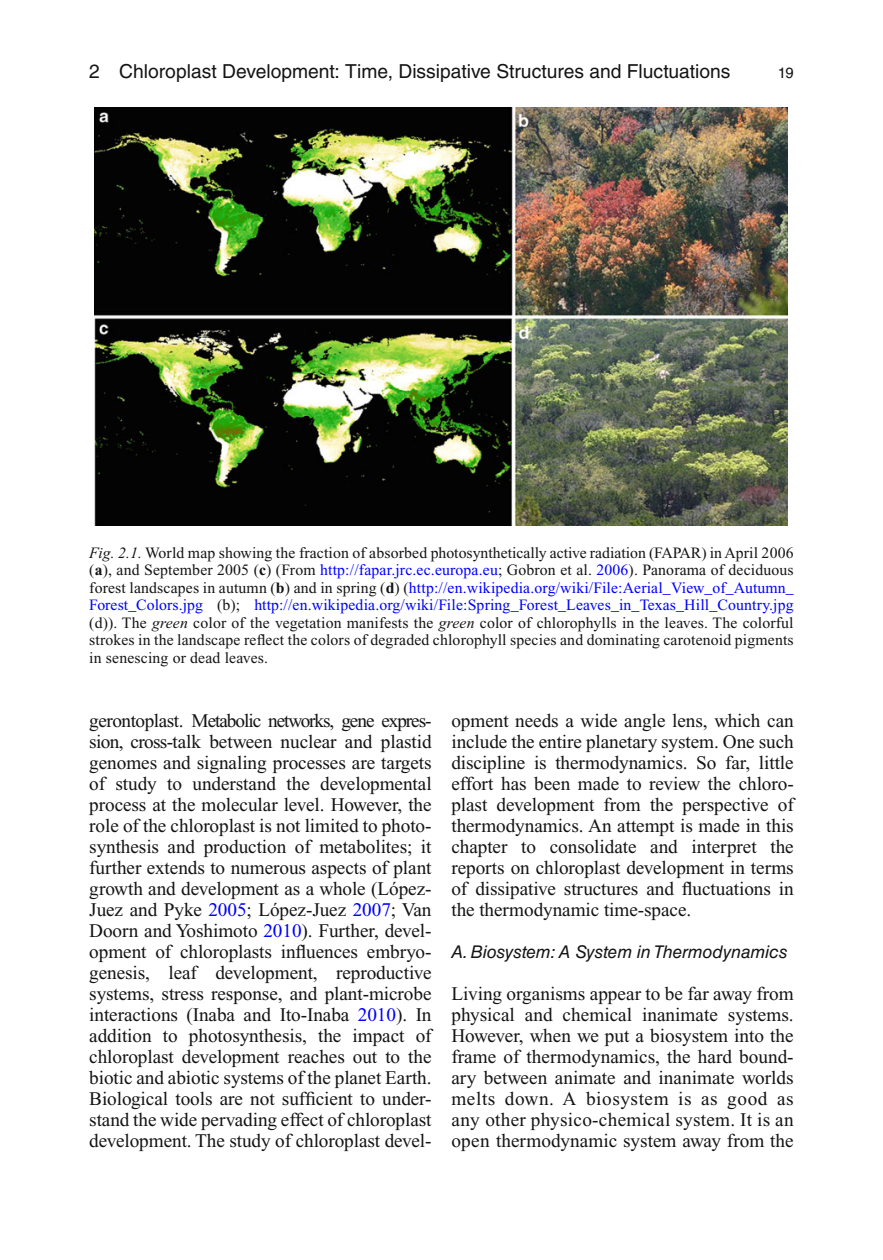
<style>
.page{position:relative;width:883px;height:1260px;background:#fff}
.page>*{position:absolute;margin:0;border:0;box-sizing:border-box;transform-origin:0 0}
.t1{font:19.25px/21px "Times";letter-spacing:-.005em;color:#131413;text-align:justify}
.t2{font:19.25px "Helvetica LT Std";color:#131413}
.t3{font:italic 17.5px "Helvetica LT Std";color:#131413}
.t4{font:15.75px/17.5px "Times";letter-spacing:.01em;color:#131413;text-align:justify}
.t5{font:14.88px "Helvetica LT Std";color:#131413}
.s1{font-style:italic}
.s2{font-weight:700}
.s3{color:#00f}
.s4{color:#0000fa}
</style>
<div class="page">
<img style="left:95px;top:107px;width:693px;height:419px">
<p class="t2" style="left:89px;top:63px;width:643px">2 Chloroplast Development: Time, Dissipative Structures and Fluctuations</p>
<p class="t5" style="left:778px;top:67px;width:17px">19</p>
<p class="t4" style="left:89px;top:545px;width:706px"><span class="s1">Fig. 2.1.</span> World map showing the fraction of absorbed photosynthetically active radiation (FAPAR) in April 2006 ( <span class="s2">a</span> ), and September 2005 ( <span class="s2">c</span> ) (From <span class="s3">http://fapar.jrc.ec.europa.eu</span>; Gobron et al. <span class="s4">2006</span> ) . Panorama of deciduous forest landscapes in autumn ( <span class="s2">b</span> ) and in spring ( <span class="s2">d</span> ) (<span class="s3">http://en.wikipedia.org/wiki/File:Aerial_View_of_Autumn_ Forest_Colors.jpg</span> (b); <span class="s3">http://en.wikipedia.org/wiki/File:Spring_Forest_Leaves_in_Texas_Hill_Country.jpg </span>(d)). The <span class="s1">green</span> color of the vegetation manifests the <span class="s1">green</span> color of chlorophylls in the leaves. The colorful strokes in the landscape re fl ect the colors of degraded chlorophyll species and dominating carotenoid pigments in senescing or dead leaves.</p>
<p class="t1" style="left:89px;top:712px;width:344px">gerontoplast. Metabolic networks, gene expres&shy;sion, cross-talk between nuclear and plastid genomes and signaling processes are targets of study to understand the developmental process at the molecular level. However, the role of the chloroplast is not limited to photo&shy;synthesis and production of metabolites; it further extends to numerous aspects of plant growth and development as a whole (López-Juez and Pyke <span class="s4">2005</span> ; López-Juez <span class="s4">2007</span> ; Van Doorn and Yoshimoto <span class="s4">2010</span> ) . Further, devel&shy;opment of chloroplasts in fl uences embryo&shy;genesis, leaf development, reproductive systems, stress response, and plant-microbe interactions (Inaba and Ito-Inaba <span class="s4">2010</span> ) . In addition to photosynthesis, the impact of chloroplast development reaches out to the biotic and abiotic systems of the planet Earth.<br>Biological tools are not suf fi cient to under&shy;stand the wide pervading effect of chloroplast development. The study of chloroplast devel-</p>
<p class="t1" style="left:451px;top:712px;width:344px">opment needs a wide angle lens, which can include the entire planetary system. One such discipline is thermodynamics. So far, little effort has been made to review the chloro&shy;plast development from the perspective of thermodynamics. An attempt is made in this chapter to consolidate and interpret the reports on chloroplast development in terms of dissipative structures and fl uctuations in the thermodynamic time-space.</p>
<p class="t3" style="left:451px;top:945px;width:338px">A. Biosystem: A System in Thermodynamics</p>
<p class="t1" style="left:451px;top:985px;width:344px">Living organisms appear to be far away from physical and chemical inanimate systems.<br>However, when we put a biosystem into the frame of thermodynamics, the hard bound&shy;ary between animate and inanimate worlds melts down. A biosystem is as good as any other physico-chemical system. It is an open thermodynamic system away from the</p>
</div>
